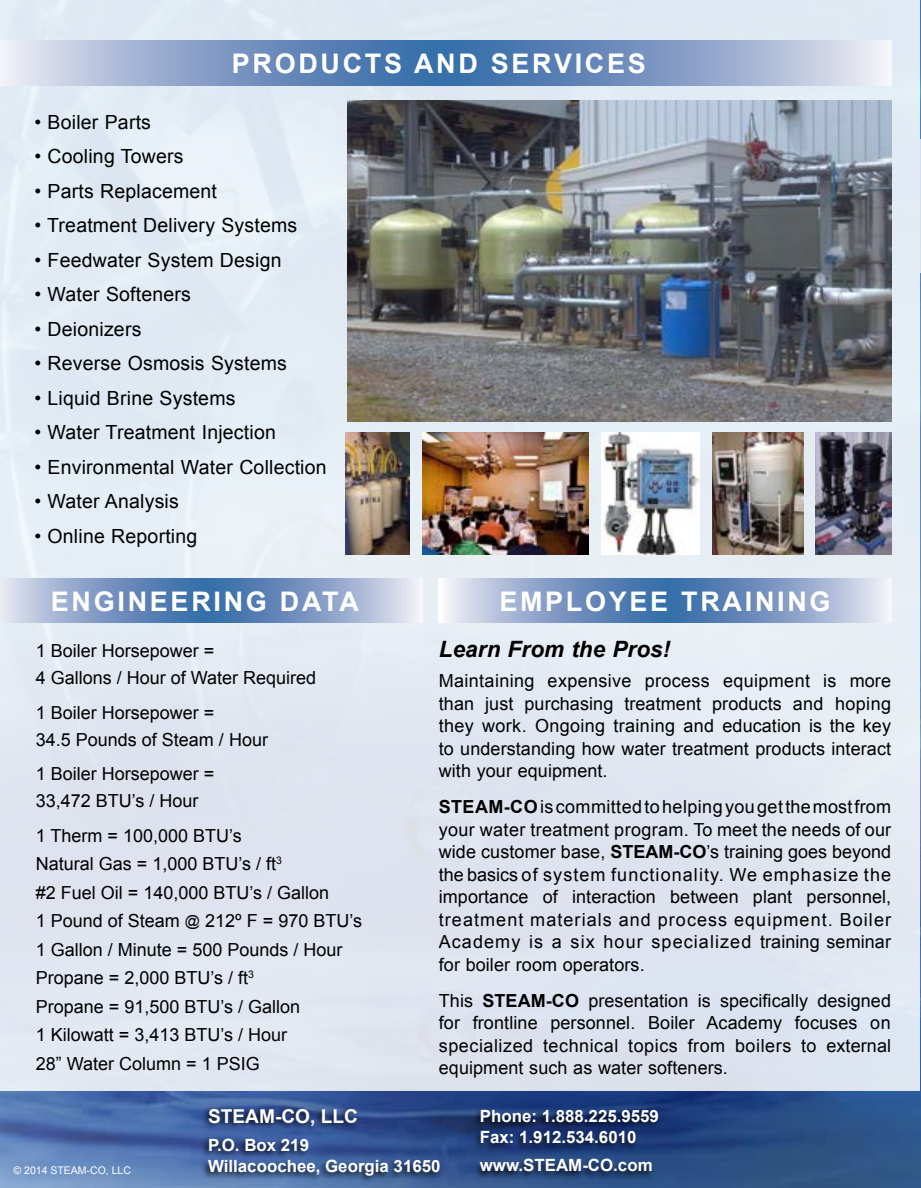
<style>
.page{position:relative;width:921px;height:1188px;background:#fff}
.page>*{position:absolute;margin:0;border:0;box-sizing:border-box;transform-origin:0 0}
.t1{font:700 27px "Arial";letter-spacing:.1em;color:#fff}
.t2{font:italic 700 22.5px "Arial";letter-spacing:.005em;color:#000}
.t3{font:19.5px "Arial";letter-spacing:.01em;color:#000}
.t4{font:700 19.2px "Arial";color:#fff}
.t5{font:18px/22.5px "Arial";color:#000}
.t6{font:700 16.8px/21.5px "Arial";color:#fff}
.t7{font:10.5px "Arial";color:#fff}
.s1{font-weight:700}
.s2{font-size:15px}
</style>
<div class="page">
<img style="left:0;top:0;width:921px;height:1188px">
<hr style="left:920px;top:140px;width:1px;height:133px;background:#fff">
<div style="left:200px;top:1106px;width:461px;height:76px;background:#000;opacity:.75"></div>
<div style="left:0;top:0;width:920px;height:1091px;background:#e1e8f2"></div>
<svg style="left:439px;top:579px;width:452px;height:44px;background:#88a2c8"></svg>
<svg style="left:14px;top:579px;width:408px;height:44px;background:#819dc5"></svg>
<svg style="left:0;top:41px;width:891px;height:44px;background:#86a1c8"></svg>
<img style="left:347px;top:101px;width:544px;height:320px">
<img style="left:422px;top:433px;width:167px;height:121px">
<img style="left:346px;top:433px;width:64px;height:121px">
<img style="left:713px;top:433px;width:91px;height:121px">
<img style="left:815px;top:433px;width:76px;height:121px">
<img style="left:602px;top:433px;width:98px;height:121px">
<h1 class="t1" style="left:232px;top:45px;width:416px">PRODUCTS AND SERVICES</h1>
<p class="t3" style="left:34px;top:109px;width:118px">• Boiler Parts</p>
<p class="t3" style="left:34px;top:144px;width:151px">• Cooling Towers</p>
<p class="t3" style="left:34px;top:178px;width:184px">• Parts Replacement</p>
<p class="t3" style="left:34px;top:213px;width:264px">• Treatment Delivery Systems</p>
<p class="t3" style="left:34px;top:247px;width:249px">• Feedwater System Design</p>
<p class="t3" style="left:34px;top:282px;width:158px">• Water Softeners</p>
<p class="t3" style="left:34px;top:316px;width:109px">• Deionizers</p>
<p class="t3" style="left:34px;top:351px;width:254px">• Reverse Osmosis Systems</p>
<p class="t3" style="left:34px;top:385px;width:203px">• Liquid Brine Systems</p>
<p class="t3" style="left:34px;top:420px;width:243px">• Water Treatment Injection</p>
<p class="t3" style="left:34px;top:454px;width:294px">• Environmental Water Collection</p>
<p class="t3" style="left:34px;top:489px;width:146px">• Water Analysis</p>
<p class="t3" style="left:34px;top:523px;width:164px">• Online Reporting</p>
<h1 class="t1" style="left:51px;top:583px;width:310px">ENGINEERING DATA</h1>
<h1 class="t1" style="left:499px;top:583px;width:333px">EMPLOYEE TRAINING</h1>
<p class="t2" style="left:439px;top:634px;width:233px">Learn From the Pros!</p>
<p class="t5" style="left:439px;top:670px;width:454px;text-align:justify">Maintaining expensive process equipment is more than just purchasing treatment products and hoping they work. Ongoing training and education is the key to understanding how water treatment products interact with your equipment.</p>
<p class="t5" style="left:439px;top:796px;width:454px;text-align:justify"><span class="s1">STEAM-CO</span> is committed to helping you get the most from your water treatment program. To meet the needs of our wide customer base, <span class="s1">STEAM-CO</span>’s training goes beyond the basics of system functionality. We emphasize the importance of interaction between plant personnel, treatment materials and process equipment. Boiler Academy is a six hour specialized training seminar for boiler room operators.</p>
<p class="t5" style="left:439px;top:989px;width:454px;text-align:justify">This <span class="s1">STEAM-CO</span> presentation is specifically designed for frontline personnel. Boiler Academy focuses on specialized technical topics from boilers to external equipment such as water softeners.</p>
<p class="t5" style="left:36px;top:638px;width:282px;line-height:27px">1 Boiler Horsepower =<br>4 Gallons / Hour of Water Required</p>
<p class="t5" style="left:36px;top:699px;width:234px;line-height:27px">1 Boiler Horsepower =<br>34.5 Pounds of Steam / Hour</p>
<p class="t5" style="left:36px;top:761px;width:180px;line-height:27px">1 Boiler Horsepower =<br>33,472 BTU’s / Hour</p>
<p class="t5" style="left:36px;top:821px;width:328px;line-height:28.5px">1 Therm = 100,000 BTU’s<br>Natural Gas = 1,000 BTU’s / ft<sup>3<br></sup>#2 Fuel Oil = 140,000 BTU’s / Gallon<br>1 Pound of Steam <span class="s2">@</span> 212º F = 970 BTU’s<br>1 Gallon / Minute = 500 Pounds / Hour<br>Propane = 2,000 BTU’s / ft<sup>3<br></sup>Propane = 91,500 BTU’s / Gallon<br>1 Kilowatt = 3,413 BTU’s / Hour<br>28” Water Column = 1 PSIG</p>
<p class="t7" style="left:14px;top:1163px;width:119px">© 2014 STEAM-CO, LLC</p>
<p class="t4" style="left:208px;top:1103px;width:151px">STEAM-CO, LLC</p>
<p class="t6" style="left:208px;top:1135px;width:234px">P.O. Box 219<br>Willacoochee, Georgia 31650</p>
<p class="t6" style="left:480px;top:1106px;width:181px">Phone: 1.888.225.9559<br>Fax: 1.912.534.6010</p>
<p class="t6" style="left:480px;top:1155px;width:174px">www.STEAM-CO.com</p>
</div>
